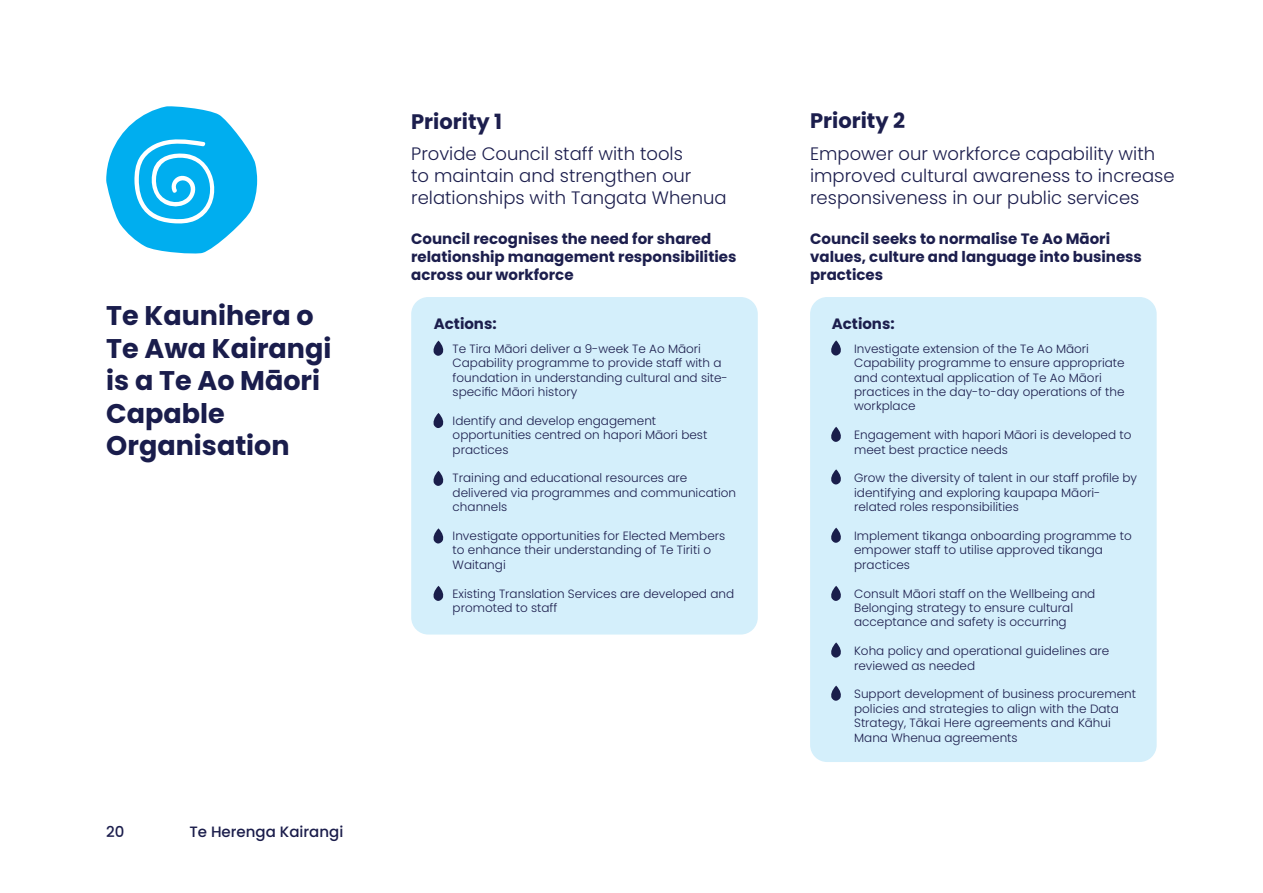
<style>
.page{position:relative;width:1263px;height:893px;background:#fff}
.page>*{position:absolute;margin:0;border:0;box-sizing:border-box;transform-origin:0 0}
.t1{font:700 27px/32.4px "Poppins";color:#1a1d4c}
.t2{font:700 21px "Poppins";color:#1c1e4d}
.t3{font:300 18px/21.6px "Poppins";color:#1c1e4d}
.t4{font:700 15px/18px "Poppins";color:#1c1e4d}
.t5{font:500 15px "Poppins";color:#1b1d4b}
.t6{font:500 15px "Poppins";color:#1c1e4d}
.Body{font:300 12px/14.4px "Poppins";color:#1c1e4d}
</style>
<div class="page">
<div style="left:411px;top:297px;width:347px;height:338px;background:#d4effb;border-radius:17px"></div>
<div style="left:810px;top:297px;width:347px;height:465px;background:#d4effb;border-radius:17px"></div>
<svg style="left:433px;top:341px;width:11px;height:15px"></svg>
<svg style="left:433px;top:413px;width:11px;height:15px"></svg>
<svg style="left:433px;top:471px;width:11px;height:15px"></svg>
<svg style="left:433px;top:528px;width:11px;height:16px"></svg>
<svg style="left:831px;top:340px;width:10px;height:16px"></svg>
<svg style="left:831px;top:427px;width:10px;height:15px"></svg>
<svg style="left:831px;top:469px;width:10px;height:16px"></svg>
<svg style="left:831px;top:528px;width:10px;height:15px"></svg>
<svg style="left:831px;top:586px;width:10px;height:15px"></svg>
<svg style="left:831px;top:642px;width:10px;height:16px"></svg>
<svg style="left:831px;top:686px;width:10px;height:15px"></svg>
<svg style="left:106px;top:106px;width:151px;height:148px"></svg>
<svg style="left:433px;top:586px;width:11px;height:15px"></svg>
<p class="t1" style="left:106px;top:300px;width:227px">Te Kaunihera o<br>Te Awa Kairangi is a Te Ao Māori<br>Capable<br>Organisation</p>
<p class="t6" style="left:106px;top:823px;width:20px">20</p>
<p class="t5" style="left:189px;top:823px;width:155px">Te Herenga Kairangi</p>
<p class="t2" style="left:810px;top:109px;width:97px">Priority 2</p>
<p class="t3" style="left:810px;top:143px;width:366px">Empower our workforce capability with improved cultural awareness to increase responsiveness in our public services</p>
<p class="t2" style="left:411px;top:109px;width:92px">Priority 1</p>
<p class="t3" style="left:411px;top:143px;width:317px">Provide Council staff with tools<br>to maintain and strengthen our relationships with Tangata Whenua</p>
<p class="t4" style="left:411px;top:230px;width:327px">Council recognises the need for shared relationship management responsibilities across our workforce</p>
<p class="t4" style="left:810px;top:230px;width:333px">Council seeks to normalise Te Ao Māori values, culture and language into business practices</p>
<p class="t4" style="left:434px;top:315px;width:64px">Actions:</p>
<p class="t4" style="left:832px;top:315px;width:64px">Actions:</p>
<p class="Body" style="left:453px;top:341px;width:277px">Te Tira Māori deliver a 9-week Te Ao Māori Capability programme to provide staff with a foundation in understanding cultural and site&shy;specific Māori history</p>
<p class="Body" style="left:453px;top:413px;width:256px">Identify and develop engagement opportunities centred on hapori Māori best practices</p>
<p class="Body" style="left:453px;top:471px;width:285px">Training and educational resources are delivered via programmes and communication channels</p>
<p class="Body" style="left:453px;top:529px;width:274px">Investigate opportunities for Elected Members to enhance their understanding of Te Tiriti o<br>Waitangi</p>
<p class="Body" style="left:453px;top:586px;width:283px">Existing Translation Services are developed and promoted to staff</p>
<p class="Body" style="left:854px;top:341px;width:272px">Investigate extension of the Te Ao Māori Capability programme to ensure appropriate and contextual application of Te Ao Māori practices in the day-to-day operations of the workplace</p>
<p class="Body" style="left:854px;top:428px;width:279px">Engagement with hapori Māori is developed to meet best practice needs</p>
<p class="Body" style="left:854px;top:471px;width:284px">Grow the diversity of talent in our staff profile by identifying and exploring kaupapa Māori&shy;related roles responsibilities</p>
<p class="Body" style="left:854px;top:529px;width:279px">Implement tikanga onboarding programme to empower staff to utilise approved tikanga practices</p>
<p class="Body" style="left:854px;top:586px;width:243px">Consult Māori staff on the Wellbeing and<br>Belonging strategy to ensure cultural acceptance and safety is occurring</p>
<p class="Body" style="left:854px;top:644px;width:257px">Koha policy and operational guidelines are reviewed as needed</p>
<p class="Body" style="left:854px;top:687px;width:283px">Support development of business procurement policies and strategies to align with the Data Strategy, Tākai Here agreements and Kāhui Mana Whenua agreements</p>
</div>
